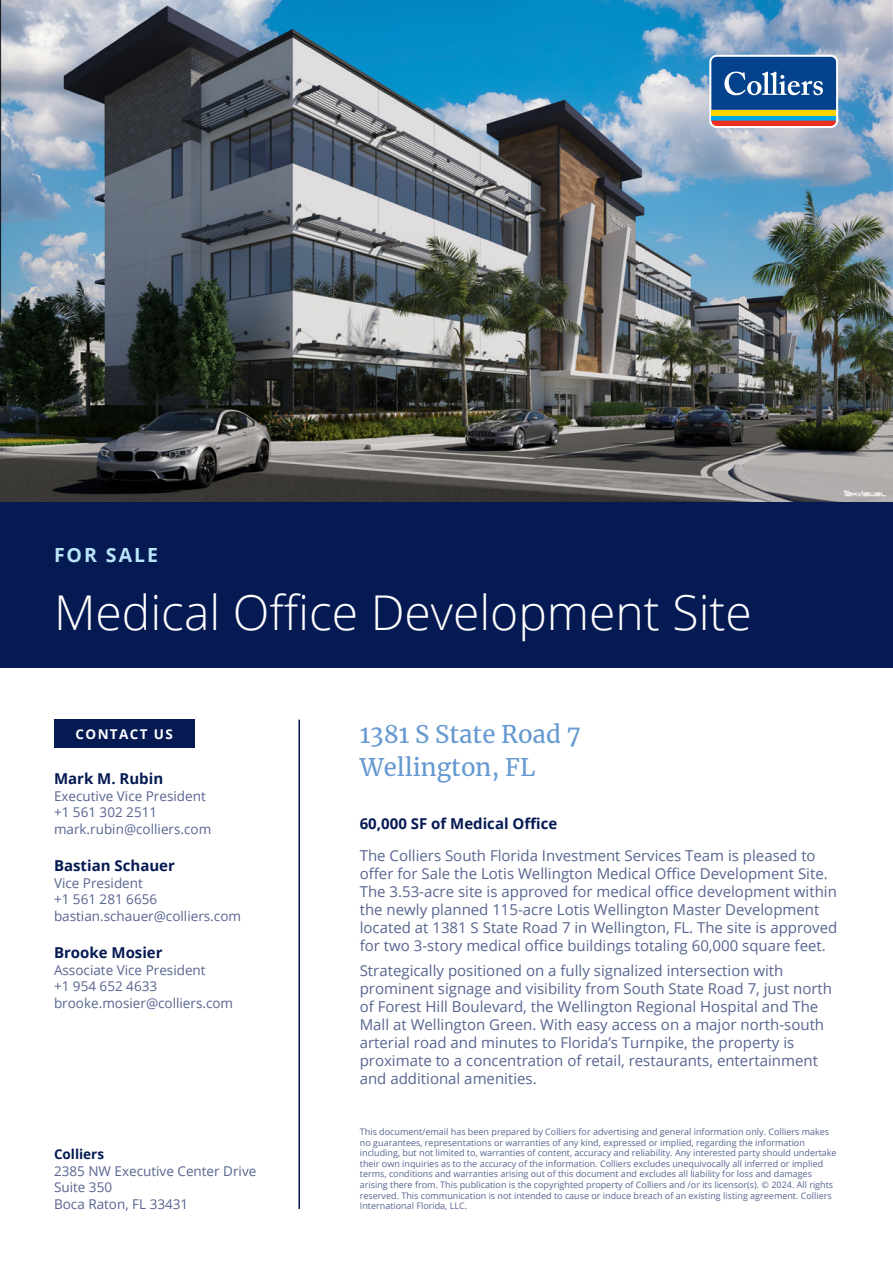
<style>
.page{position:relative;width:893px;height:1263px;background:#fff}
.page>*{position:absolute;margin:0;border:0;box-sizing:border-box;transform-origin:0 0}
.Street_Name{font:300 48px "Open Sans";color:#fff}
.Headline{font:24px "Merriweather";color:#6599d1}
.Type{font:700 19.5px "Open Sans";letter-spacing:.1em;color:#b9e5fa}
.Body_Copy{font:15px/18px "Open Sans";color:#576590}
.Firstname_Lastname{font:700 15px "Open Sans";color:#051a53}
.Subtitle{font:700 15px "Open Sans";color:#051a53}
.Contact_Information{font:13.5px "Open Sans";color:#576590}
.Colliers_Address{font:13.5px "Open Sans";color:#576590}
.Contact_Us{font:700 13.5px "Open Sans";letter-spacing:.1em;color:#fff}
.Colliers_International{font:700 13.5px "Open Sans";color:#051a53}
.Disclaimer{font:9px/10.5px "Open Sans";color:#576590}
</style>
<div class="page">
<img style="left:0;top:0;width:893px;height:502px">
<div style="left:0;top:502px;width:893px;height:166px;background:#051a53"></div>
<div style="left:54px;top:720px;width:140px;height:28px;background:#051a53"></div>
<hr style="left:298px;top:720px;width:2px;height:489px;background:#051a53">
<svg style="left:709px;top:55px;width:129px;height:73px"></svg>
<div style="left:711px;top:115px;width:125px;height:6px;background:#00a8e4"></div>
<div style="left:711px;top:110px;width:125px;height:5px;background:#fed503"></div>
<svg style="left:711px;top:121px;width:125px;height:5px"></svg>
<svg style="left:711px;top:57px;width:125px;height:53px;background:#215799"></svg>
<p class="Type" style="left:54px;top:541px;width:105px">FOR SALE</p>
<p class="Street_Name" style="left:54px;top:580px;width:699px">Medical Office Development Site</p>
<p class="Contact_Us" style="left:76px;top:725px;width:99px">CONTACT US</p>
<p class="Firstname_Lastname" style="left:54px;top:768px;width:111px">Mark M. Rubin</p>
<p class="Contact_Information" style="left:54px;top:786px;width:153px">Executive Vice President</p>
<p class="Contact_Information" style="left:54px;top:803px;width:105px">+1 561 302 2511</p>
<p class="Contact_Information" style="left:54px;top:819px;width:159px">mark.rubin@colliers.com</p>
<p class="Firstname_Lastname" style="left:54px;top:855px;width:122px">Bastian Schauer</p>
<p class="Contact_Information" style="left:54px;top:873px;width:90px">Vice President</p>
<p class="Contact_Information" style="left:54px;top:890px;width:105px">+1 561 281 6656</p>
<p class="Contact_Information" style="left:54px;top:906px;width:189px">bastian.schauer@colliers.com</p>
<p class="Firstname_Lastname" style="left:54px;top:942px;width:110px">Brooke Mosier</p>
<p class="Contact_Information" style="left:54px;top:960px;width:153px">Associate Vice President</p>
<p class="Contact_Information" style="left:54px;top:977px;width:105px">+1 954 652 4633</p>
<p class="Contact_Information" style="left:54px;top:993px;width:181px">brooke.mosier@colliers.com</p>
<p class="Colliers_International" style="left:54px;top:1145px;width:52px">Colliers</p>
<p class="Colliers_Address" style="left:54px;top:1162px;width:204px">2385 NW Executive Center Drive</p>
<p class="Colliers_Address" style="left:54px;top:1178px;width:60px">Suite 350</p>
<p class="Colliers_Address" style="left:54px;top:1195px;width:136px">Boca Raton, FL 33431</p>
<p class="Headline" style="left:360px;top:718px;width:223px">1381 S State Road 7</p>
<p class="Headline" style="left:360px;top:751px;width:177px">Wellington, FL</p>
<p class="Subtitle" style="left:360px;top:813px;width:199px">60,000 SF of Medical Office</p>
<p class="Body_Copy" style="left:360px;top:846px;width:479px">The Colliers South Florida Investment Services Team is pleased to offer for Sale the Lotis Wellington Medical Office Development Site.<br>The 3.53-acre site is approved for medical office development within the newly planned 115-acre Lotis Wellington Master Development located at 1381 S State Road 7 in Wellington, FL. The site is approved for two 3-story medical office buildings totaling 60,000 square feet.</p>
<p class="Body_Copy" style="left:360px;top:961px;width:474px">Strategically positioned on a fully signalized intersection with prominent signage and visibility from South State Road 7, just north of Forest Hill Boulevard, the Wellington Regional Hospital and The Mall at Wellington Green. With easy access on a major north-south arterial road and minutes to Florida’s Turnpike, the property is proximate to a concentration of retail, restaurants, entertainment and additional amenities.</p>
<p class="Disclaimer" style="left:360px;top:1127px;width:478px">This document/email has been prepared by Colliers for advertising and general information only. Colliers makes no guarantees, representations or warranties of any kind, expressed or implied, regarding the information including, but not limited to, warranties of content, accuracy and reliability. Any interested party should undertake their own inquiries as to the accuracy of the information. Colliers excludes unequivocally all inferred or implied terms, conditions and warranties arising out of this document and excludes all liability for loss and damages arising there from. This publication is the copyrighted property of Colliers and /or its licensor(s). © 2024. All rights reserved. This communication is not intended to cause or induce breach of an existing listing agreement. Colliers International Florida, LLC.</p>
</div>
